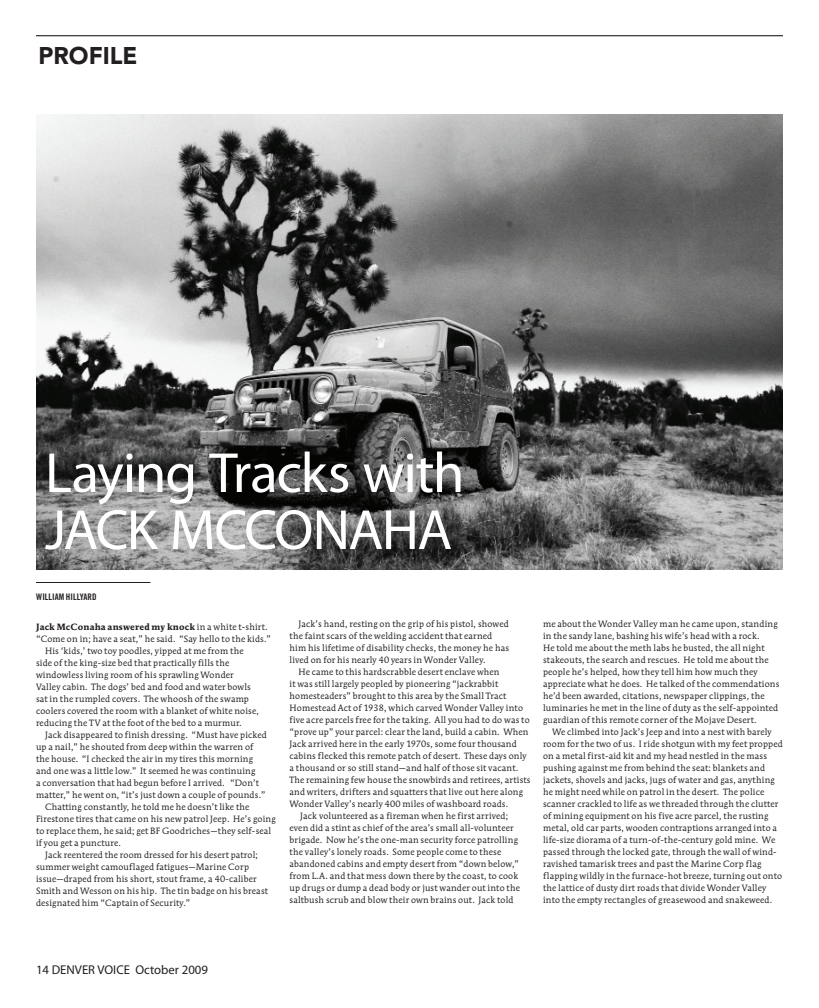
<style>
.page{position:relative;width:819px;height:1008px;background:#fff}
.page>*{position:absolute;margin:0;border:0;box-sizing:border-box;transform-origin:0 0}
.t1{font:57px/57px "Myriad Pro";letter-spacing:-.02em;color:#fff}
.t2{font:900 24px "Avenir";color:#231f20}
.t3{font:12.8px "Myriad Pro";color:#231f20}
.t4{font:9px "Mendoza Rom ITC";letter-spacing:.02em;color:#231f20}
.t5{font:700 9px "Mendoza Rom ITC";letter-spacing:.02em;color:#231f20}
.t6{font:9px "Trade Gothic Bold Cond Twenty";letter-spacing:.01em;color:#231f20}
.s1{font-weight:400}
</style>
<div class="page">
<hr style="left:36px;top:36px;width:747px;height:1px;background:#040503">
<img style="left:36px;top:114px;width:747px;height:456px">
<hr style="left:36px;top:582px;width:114px;height:1px;background:#231f20">
<p class="t2" style="left:39px;top:41px;width:17px">PRO</p>
<p class="t2" style="left:89px;top:41px;width:26px">FILE</p>
<p class="t1" style="left:45px;top:443px;width:421px">Laying Tracks with<br>Jack</p>
<p class="t1" style="left:170px;top:500px;width:141px">McConaha</p>
<p class="t6" style="left:36px;top:591px;width:61px">WILLIAM HILLYARD</p>
<p class="t5" style="left:36px;top:621px;width:233px">Jack McConaha answered my knock <span class="s1">in a white t-shirt.</span></p>
<p class="t4" style="left:36px;top:633px;width:237px">“Come on in; have a seat,” he said. “Say hello to the kids.”</p>
<p class="t4" style="left:45px;top:645px;width:200px">His ‘kids,’ two toy poodles, yipped at me from the</p>
<p class="t4" style="left:36px;top:657px;width:195px">side of the king-size bed that practically fills the</p>
<p class="t4" style="left:36px;top:669px;width:199px">windowless living room of his sprawling Wonder</p>
<p class="t4" style="left:36px;top:681px;width:216px">Valley cabin. The dogs’ bed and food and water bowls</p>
<p class="t4" style="left:36px;top:693px;width:214px">sat in the rumpled covers. The whoosh of the swamp</p>
<p class="t4" style="left:36px;top:705px;width:225px">coolers covered the room with a blanket of white noise,</p>
<p class="t4" style="left:36px;top:717px;width:207px">reducing the TV at the foot of the bed to a murmur.</p>
<p class="t4" style="left:45px;top:729px;width:223px">Jack disappeared to finish dressing. “Must have picked</p>
<p class="t4" style="left:36px;top:741px;width:219px">up a nail,” he shouted from deep within the warren of</p>
<p class="t4" style="left:36px;top:753px;width:219px">the house. “I checked the air in my tires this morning</p>
<p class="t4" style="left:36px;top:765px;width:221px">and one was a little low.” It seemed he was continuing</p>
<p class="t4" style="left:36px;top:777px;width:224px">a conversation that had begun before I arrived. “Don’t</p>
<p class="t4" style="left:36px;top:789px;width:231px">matter,” he went on, “it’s just down a couple of pounds.”</p>
<p class="t4" style="left:45px;top:801px;width:206px">Chatting constantly, he told me he doesn’t like the</p>
<p class="t4" style="left:36px;top:813px;width:241px">Firestone tires that came on his new patrol Jeep. He’s going</p>
<p class="t4" style="left:36px;top:825px;width:237px">to replace them, he said; get BF Goodriches—they self-seal</p>
<p class="t4" style="left:36px;top:837px;width:86px">if you get a puncture.</p>
<p class="t4" style="left:45px;top:849px;width:215px">Jack reentered the room dressed for his desert patrol;</p>
<p class="t4" style="left:36px;top:861px;width:215px">summer weight camouflaged fatigues—Marine Corp</p>
<p class="t4" style="left:36px;top:873px;width:222px">issue—draped from his short, stout frame, a 40-caliber</p>
<p class="t4" style="left:36px;top:885px;width:234px">Smith and Wesson on his hip. The tin badge on his breast</p>
<p class="t4" style="left:36px;top:897px;width:156px">designated him “Captain of Security.”</p>
<p class="t4" style="left:299px;top:618px;width:212px">Jack’s hand, resting on the grip of his pistol, showed</p>
<p class="t4" style="left:290px;top:630px;width:204px">the faint scars of the welding accident that earned</p>
<p class="t4" style="left:290px;top:642px;width:221px">him his lifetime of disability checks, the money he has</p>
<p class="t4" style="left:290px;top:654px;width:198px">lived on for his nearly 40 years in Wonder Valley.</p>
<p class="t4" style="left:299px;top:666px;width:203px">He came to this hardscrabble desert enclave when</p>
<p class="t4" style="left:290px;top:678px;width:210px">it was still largely peopled by pioneering “jackrabbit</p>
<p class="t4" style="left:290px;top:690px;width:218px">homesteaders” brought to this area by the Small Tract</p>
<p class="t4" style="left:290px;top:702px;width:235px">Homestead Act of 1938, which carved Wonder Valley into</p>
<p class="t4" style="left:290px;top:714px;width:242px">five acre parcels free for the taking. All you had to do was to</p>
<p class="t4" style="left:290px;top:726px;width:241px">“prove up” your parcel: clear the land, build a cabin. When</p>
<p class="t4" style="left:290px;top:738px;width:229px">Jack arrived here in the early 1970s, some four thousand</p>
<p class="t4" style="left:290px;top:750px;width:239px">cabins flecked this remote patch of desert. These days only</p>
<p class="t4" style="left:290px;top:762px;width:230px">a thousand or so still stand—and half of those sit vacant.</p>
<p class="t4" style="left:290px;top:774px;width:243px">The remaining few house the snowbirds and retirees, artists</p>
<p class="t4" style="left:290px;top:786px;width:235px">and writers, drifters and squatters that live out here along</p>
<p class="t4" style="left:290px;top:798px;width:220px">Wonder Valley’s nearly 400 miles of washboard roads.</p>
<p class="t4" style="left:300px;top:810px;width:210px">Jack volunteered as a fireman when he first arrived;</p>
<p class="t4" style="left:290px;top:822px;width:226px">even did a stint as chief of the area’s small all-volunteer</p>
<p class="t4" style="left:290px;top:834px;width:230px">brigade. Now he’s the one-man security force patrolling</p>
<p class="t4" style="left:290px;top:846px;width:213px">the valley’s lonely roads. Some people come to these</p>
<p class="t4" style="left:290px;top:858px;width:231px">abandoned cabins and empty desert from “down below,”</p>
<p class="t4" style="left:290px;top:870px;width:230px">from L.A. and that mess down there by the coast, to cook</p>
<p class="t4" style="left:290px;top:882px;width:232px">up drugs or dump a dead body or just wander out into the</p>
<p class="t4" style="left:290px;top:894px;width:226px">saltbush scrub and blow their own brains out. Jack told</p>
<p class="t4" style="left:543px;top:618px;width:236px">me about the Wonder Valley man he came upon, standing</p>
<p class="t4" style="left:543px;top:630px;width:218px">in the sandy lane, bashing his wife’s head with a rock.</p>
<p class="t4" style="left:543px;top:642px;width:223px">He told me about the meth labs he busted, the all night</p>
<p class="t4" style="left:543px;top:654px;width:227px">stakeouts, the search and rescues. He told me about the</p>
<p class="t4" style="left:543px;top:666px;width:216px">people he’s helped, how they tell him how much they</p>
<p class="t4" style="left:543px;top:678px;width:238px">appreciate what he does. He talked of the commendations</p>
<p class="t4" style="left:543px;top:690px;width:223px">he’d been awarded, citations, newspaper clippings, the</p>
<p class="t4" style="left:543px;top:702px;width:237px">luminaries he met in the line of duty as the self-appointed</p>
<p class="t4" style="left:543px;top:714px;width:215px">guardian of this remote corner of the Mojave Desert.</p>
<p class="t4" style="left:552px;top:726px;width:221px">We climbed into Jack’s Jeep and into a nest with barely</p>
<p class="t4" style="left:543px;top:738px;width:241px">room for the two of us. I ride shotgun with my feet propped</p>
<p class="t4" style="left:543px;top:750px;width:226px">on a metal first-aid kit and my head nestled in the mass</p>
<p class="t4" style="left:543px;top:762px;width:224px">pushing against me from behind the seat: blankets and</p>
<p class="t4" style="left:543px;top:774px;width:233px">jackets, shovels and jacks, jugs of water and gas, anything</p>
<p class="t4" style="left:543px;top:786px;width:223px">he might need while on patrol in the desert. The police</p>
<p class="t4" style="left:543px;top:798px;width:237px">scanner crackled to life as we threaded through the clutter</p>
<p class="t4" style="left:543px;top:810px;width:227px">of mining equipment on his five acre parcel, the rusting</p>
<p class="t4" style="left:543px;top:822px;width:236px">metal, old car parts, wooden contraptions arranged into a</p>
<p class="t4" style="left:543px;top:834px;width:234px">life-size diorama of a turn-of-the-century gold mine. We</p>
<p class="t4" style="left:543px;top:846px;width:235px">passed through the locked gate, through the wall of wind-</p>
<p class="t4" style="left:543px;top:858px;width:220px">ravished tamarisk trees and past the Marine Corp flag</p>
<p class="t4" style="left:543px;top:870px;width:241px">flapping wildly in the furnace-hot breeze, turning out onto</p>
<p class="t4" style="left:543px;top:882px;width:225px">the lattice of dusty dirt roads that divide Wonder Valley</p>
<p class="t4" style="left:543px;top:894px;width:231px">into the empty rectangles of greasewood and snakeweed.</p>
<p class="t3" style="left:36px;top:962px;width:173px">14 DENVER VOICE October 2009</p>
</div>
